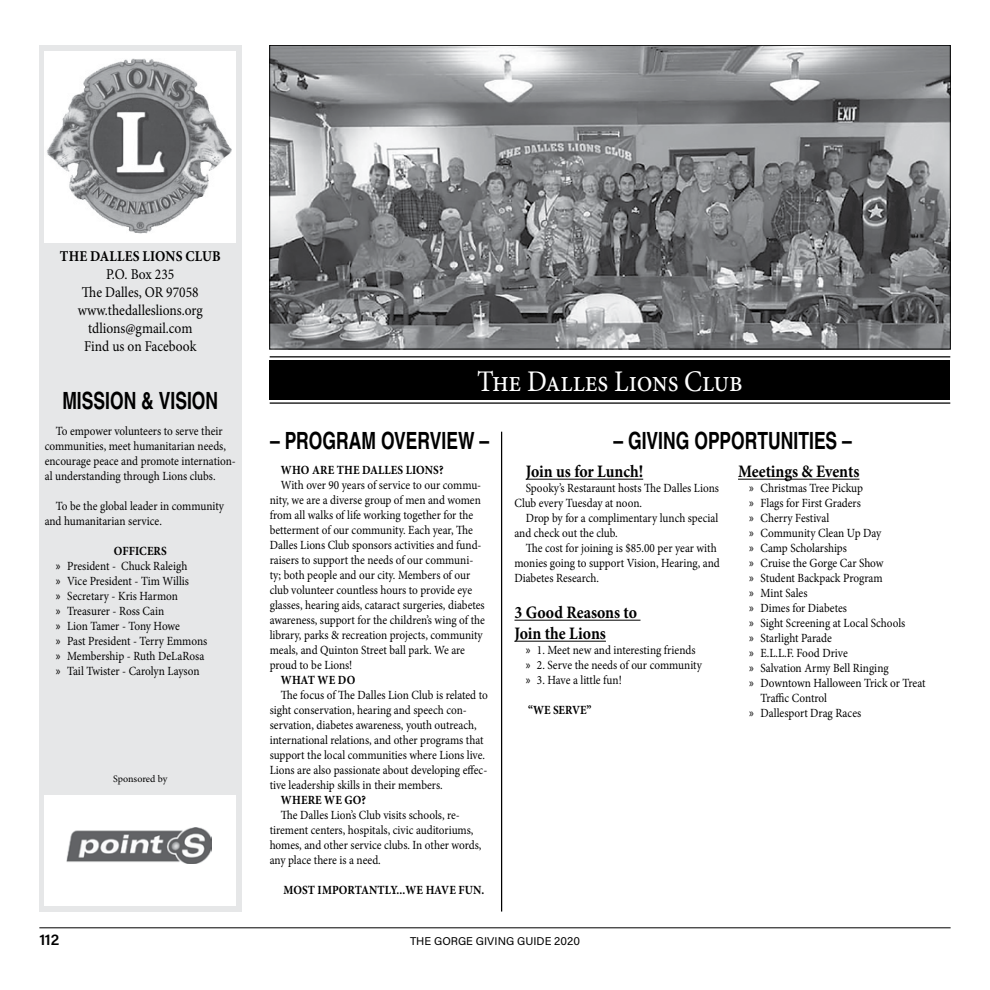
<style>
.page{position:relative;width:990px;height:990px;background:#fff}
.page>*{position:absolute;margin:0;border:0;box-sizing:border-box;transform-origin:0 0}
.t1{font:30px "Minion Pro";letter-spacing:-.01em;color:#fff;scale:.9 1}
.t2{font:700 23.75px "Nimbus San Con L";color:#000;scale:.9 1}
.t3{font:700 17.5px/21px "Minion Pro";color:#000;scale:.9 1}
.t4{font:15px/18px "Minion Pro";color:#000;text-align:center;scale:.9 1}
.t5{font:700 15px "Minion Pro";letter-spacing:.01em;color:#000;scale:.9 1}
.t6{font:600 15px "Acumin Pro";color:#000}
.t7{font:12.5px/15px "Minion Pro";color:#000;scale:.9 1}
.t8{font:700 12.5px "Minion Pro";letter-spacing:.01em;color:#000;scale:.9 1}
.t9{font:11.25px "Acumin Pro";color:#000}
.t10{font:10px "Minion Pro";letter-spacing:-.015em;color:#000}
.s1{font-weight:700}
.s2{font-family:"Myriad Pro"}
</style>
<div class="page">
<hr style="left:39px;top:928px;width:912px;height:1px;background:#000">
<hr style="left:501px;top:432px;width:1px;height:480px;background:#000">
<div style="left:39px;top:45px;width:203px;height:867px;background:#e6e7e8"></div>
<hr style="left:526px;top:479px;width:117px;height:1px;background:#000">
<hr style="left:514px;top:620px;width:127px;height:1px;background:#000">
<hr style="left:514px;top:641px;width:92px;height:1px;background:#000">
<hr style="left:738px;top:479px;width:121px;height:1px;background:#000">
<img style="left:271px;top:47px;width:678px;height:300px">
<div style="left:270px;top:361px;width:680px;height:39px;background:#000"></div>
<hr style="left:270px;top:356px;width:680px;height:1px;background:#000">
<hr style="left:270px;top:402px;width:680px;height:2px;background:#000">
<div style="left:45px;top:51px;width:191px;height:191px;background:#fff"></div>
<img style="left:46px;top:58px;width:186px;height:176px">
<div style="left:45px;top:796px;width:191px;height:110px;background:#fff"></div>
<img style="left:66px;top:828px;width:146px;height:36px">
<p class="t5" style="left:60px;top:246px;width:180px">THE DALLES LIONS CLUB</p>
<p class="t4" style="left:78px;top:266px;width:140px">P.O. Box 235<br>The Dalles, OR 97058 www.thedalleslions.org tdlions@gmail.com<br>Find us on Facebook</p>
<h2 class="t2" style="left:62px;top:383px;width:175px">MISSION &amp; VISION</h2>
<p class="t7" style="left:45px;top:424px;width:214px;text-indent:11px">To empower volunteers to serve their communities, meet humanitarian needs, encourage peace and promote internation&shy;al understanding through Lions clubs.</p>
<p class="t7" style="left:45px;top:499px;width:201px;text-indent:11px">To be the global leader in community and humanitarian service.</p>
<p class="t7" style="left:56px;top:544px;width:170px;text-indent:58px"><span class="s1">OFFICERS<br></span><span class="s2">»</span> President - Chuck Raleigh<br><span class="s2">»</span> Vice President - Tim Willis<br><span class="s2">»</span> Secretary - Kris Harmon<br><span class="s2">»</span> Treasurer - Ross Cain<br><span class="s2">»</span> Lion Tamer - Tony Howe<br><span class="s2">»</span> Past President - Terry Emmons <span class="s2">»</span> Membership - Ruth DeLaRosa <span class="s2">»</span> Tail Twister - Carolyn Layson</p>
<p class="t10" style="left:113px;top:772px;width:55px">Sponsored by</p>
<h1 class="t1" style="left:477px;top:362px;width:297px">The Dalles Lions Club</h1>
<h2 class="t2" style="left:270px;top:423px;width:245px">– PROGRAM OVERVIEW –</h2>
<h2 class="t2" style="left:613px;top:423px;width:267px">– GIVING OPPORTUNITIES –</h2>
<h3 class="t3" style="left:526px;top:461px;width:132px">Join us for Lunch!</h3>
<p class="t7" style="left:514px;top:481px;width:229px;text-indent:11px">Spooky’s Restaraunt hosts The Dalles Lions<br>Club every Tuesday at noon.</p>
<p class="t7" style="left:514px;top:511px;width:228px;text-indent:11px">Drop by for a complimentary lunch special and check out the club.</p>
<p class="t7" style="left:514px;top:541px;width:230px;text-indent:11px">The cost for joining is $85.00 per year with monies going to support Vision, Hearing, and<br>Diabetes Research.</p>
<h3 class="t3" style="left:514px;top:602px;width:138px">3 Good Reasons to<br>Join the Lions</h3>
<p class="t7" style="left:526px;top:643px;width:197px"><span class="s2">»</span> 1. Meet new and interesting friends <span class="s2">»</span> 2. Serve the needs of our community <span class="s2">»</span> 3. Have a little fun!</p>
<p class="t8" style="left:528px;top:702px;width:72px">“WE SERVE”</p>
<p class="t8" style="left:281px;top:461px;width:182px">WHO ARE THE DALLES LIONS?</p>
<p class="t7" style="left:270px;top:477px;width:241px;text-indent:11px">With over 90 years of service to our commu&shy;nity, we are a diverse group of men and women from all walks of life working together for the betterment of our community. Each year, The Dalles Lions Club sponsors activities and fund&shy;raisers to support the needs of our communi&shy;ty; both people and our city. Members of our club volunteer countless hours to provide eye glasses, hearing aids, cataract surgeries, diabetes awareness, support for the children’s wing of the library, parks &amp; recreation projects, community meals, and Quinton Street ball park. We are proud to be Lions!</p>
<p class="t8" style="left:281px;top:671px;width:84px">WHAT WE DO</p>
<p class="t7" style="left:270px;top:687px;width:244px;text-indent:11px">The focus of The Dalles Lion Club is related to sight conservation, hearing and speech con&shy;servation, diabetes awareness, youth outreach, international relations, and other programs that support the local communities where Lions live.<br>Lions are also passionate about developing effec&shy;tive leadership skills in their members.</p>
<p class="t8" style="left:281px;top:791px;width:96px">WHERE WE GO?</p>
<p class="t7" style="left:270px;top:807px;width:237px;text-indent:11px">The Dalles Lion’s Club visits schools, re&shy;tirement centers, hospitals, civic auditoriums, homes, and other service clubs. In other words, any place there is a need.</p>
<p class="t8" style="left:283px;top:881px;width:225px">MOST IMPORTANTLY...WE HAVE FUN.</p>
<h3 class="t3" style="left:738px;top:461px;width:136px">Meetings &amp; Events</h3>
<p class="t7" style="left:749px;top:481px;width:128px"><span class="s2">»</span> Christmas Tree Pickup</p>
<p class="t7" style="left:749px;top:496px;width:126px"><span class="s2">»</span> Flags for First Graders</p>
<p class="t7" style="left:749px;top:511px;width:90px"><span class="s2">»</span> Cherry Festival</p>
<p class="t7" style="left:749px;top:526px;width:148px"><span class="s2">»</span> Community Clean Up Day</p>
<p class="t7" style="left:749px;top:541px;width:110px"><span class="s2">»</span> Camp Scholarships</p>
<p class="t7" style="left:749px;top:556px;width:151px"><span class="s2">»</span> Cruise the Gorge Car Show</p>
<p class="t7" style="left:749px;top:571px;width:150px"><span class="s2">»</span> Student Backpack Program</p>
<p class="t7" style="left:749px;top:586px;width:66px"><span class="s2">»</span> Mint Sales</p>
<p class="t7" style="left:749px;top:601px;width:110px"><span class="s2">»</span> Dimes for Diabetes</p>
<p class="t7" style="left:749px;top:616px;width:175px"><span class="s2">»</span> Sight Screening at Local Schools</p>
<p class="t7" style="left:749px;top:631px;width:93px"><span class="s2">»</span> Starlight Parade</p>
<p class="t7" style="left:749px;top:646px;width:111px"><span class="s2">»</span> E.L.L.F. Food Drive</p>
<p class="t7" style="left:749px;top:661px;width:156px"><span class="s2">»</span> Salvation Army Bell Ringing</p>
<p class="t7" style="left:749px;top:676px;width:197px"><span class="s2">»</span> Downtown Halloween Trick or Treat</p>
<p class="t7" style="left:761px;top:691px;width:75px">Traffic Control</p>
<p class="t7" style="left:749px;top:706px;width:126px"><span class="s2">»</span> Dallesport Drag Races</p>
<p class="t6" style="left:39px;top:929px;width:22px">112</p>
<p class="t9" style="left:410px;top:933px;width:171px">THE GORGE GIVING GUIDE 2020</p>
</div>
